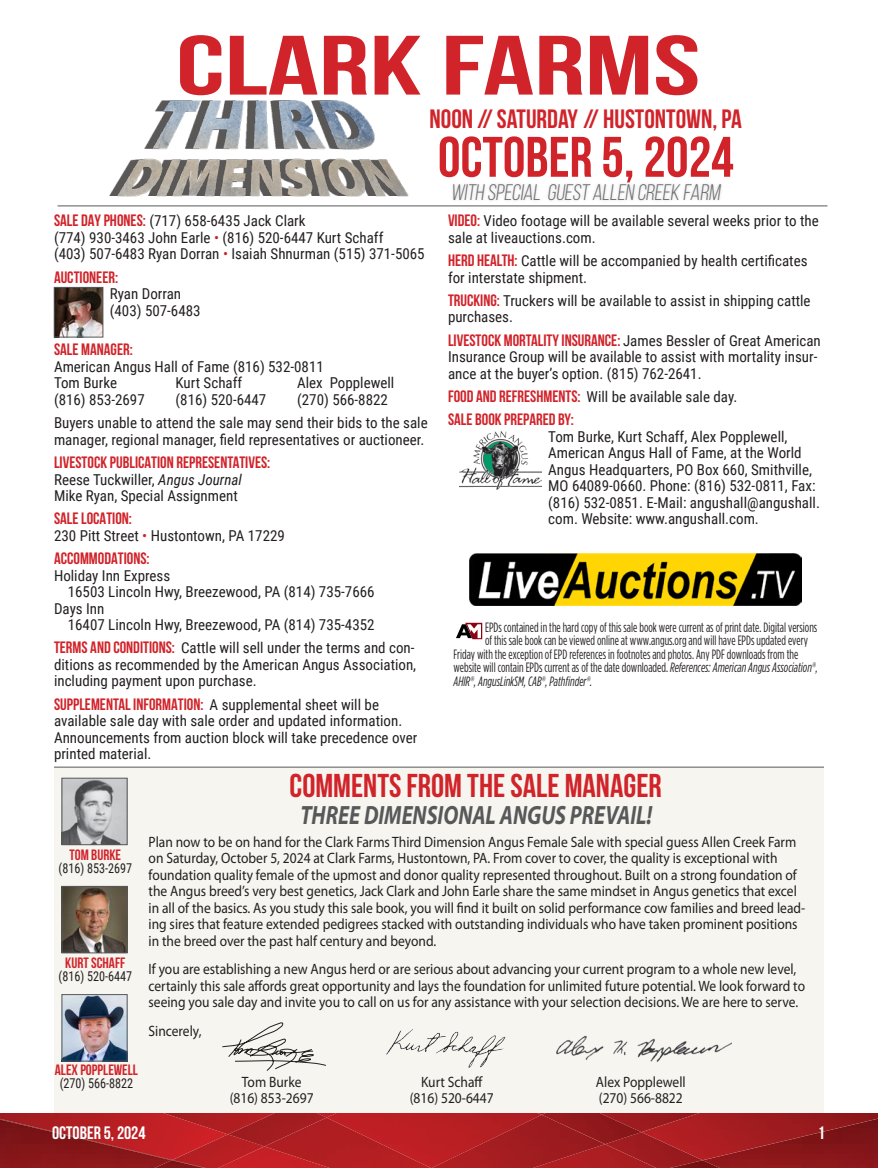
<style>
.page{position:relative;width:878px;height:1168px;background:#fff}
.page>*{position:absolute;margin:0;border:0;box-sizing:border-box;transform-origin:0 0}
.t1{font:700 84px "Bebas Neue";color:#d1232a;scale:1.5 1}
.t2{font:700 57px "Bebas Neue";color:#d1232a}
.t3{font:33px "Bebas Neue";color:#d1232a}
.t4{font:700 26.55px "Bebas Neue";color:#d1232a}
.t5{font:italic 700 26.55px "Myriad Pro";color:#57585a;scale:.8 1}
.t6{font:22.5px "Bebas Neue";color:#6c6d70}
.t7{font:18px "Bebas Neue";color:#fff}
.t8{font:700 16.5px "Bebas Neue";color:#d1232a}
.t9{font:15px/16.5px "Roboto Condensed";color:#231f20}
.t10{font:15px/16.5px "Myriad Pro";color:#231f20;scale:.9 1}
.t11{font:15px "Bebas Neue";color:#d1232a}
.t12{font:13.5px "Gotham Condensed";color:#231f20;scale:.9 1}
.t13{font:13.5px "Roboto Condensed";color:#231f20;scale:.9 1}
.t14{font:italic 13.5px "Gotham Condensed";color:#231f20;scale:.9 1}
.s1{font-family:"Bebas Neue";font-weight:700;font-size:16.5px;color:#d1232a}
.s2{color:#d1232a}
.s3{font-style:italic}
.s4{font-family:"Roboto Condensed";font-weight:400;font-size:15px;color:#231f20}
</style>
<div class="page">
<div style="left:54px;top:767px;width:770px;height:401px;background:#f7f5ef"></div>
<img style="left:172px;top:1114px;width:265px;height:54px">
<img style="left:605px;top:1132px;width:97px;height:36px">
<img style="left:437px;top:1114px;width:104px;height:1px">
<img style="left:264px;top:1117px;width:93px;height:51px">
<img style="left:172px;top:1114px;width:56px;height:20px">
<img style="left:228px;top:1114px;width:98px;height:32px">
<img style="left:357px;top:1115px;width:248px;height:53px">
<img style="left:641px;top:1114px;width:61px;height:18px">
<img style="left:541px;top:1114px;width:100px;height:30px">
<img style="left:702px;top:1114px;width:176px;height:46px">
<img style="left:661px;top:1160px;width:217px;height:8px">
<img style="left:0;top:1160px;width:172px;height:8px">
<img style="left:0;top:1114px;width:172px;height:46px">
<img style="left:172px;top:1160px;width:42px;height:8px">
<div style="left:450px;top:181px;width:274px;height:22px;background:#f6f6f6"></div>
<img style="left:56px;top:289px;width:45px;height:46px">
<div style="left:54px;top:287px;width:49px;height:50px;border:1px solid #57585a"></div>
<img style="left:64px;top:780px;width:61px;height:63px">
<div style="left:62px;top:778px;width:65px;height:67px;border:1px solid #57585a"></div>
<img style="left:64px;top:888px;width:61px;height:63px">
<div style="left:62px;top:886px;width:65px;height:67px;border:1px solid #57585a"></div>
<img style="left:64px;top:996px;width:61px;height:63px">
<div style="left:62px;top:994px;width:65px;height:67px;border:1px solid #57585a"></div>
<img style="left:459px;top:432px;width:82px;height:57px">
<img style="left:470px;top:554px;width:332px;height:51px">
<svg style="left:456px;top:623px;width:26px;height:16px"></svg>
<hr style="left:58px;top:205px;width:769px;height:1px;background:#57585a">
<hr style="left:54px;top:767px;width:770px;height:1px;background:#57585a">
<svg style="left:222px;top:1022px;width:104px;height:49px"></svg>
<img style="left:386px;top:1029px;width:90px;height:32px">
<img style="left:556px;top:1035px;width:175px;height:27px">
<img style="left:94px;top:100px;width:330px;height:107px">
<p class="t1" style="left:176px;top:19px;width:351px">CLARK FARMS</p>
<p class="t4" style="left:429px;top:105px;width:314px">NOON // SATURDAY // HUSTONTOWN, PA</p>
<p class="t2" style="left:438px;top:126px;width:297px">OCTOBER 5, 2024</p>
<p class="t6" style="left:450px;top:180px;width:274px">WITH SPECIAL GUEST ALLEN CREEK FARM</p>
<p class="t9" style="left:54px;top:212px;width:253px"><span class="s1">SALE DAY PHONES:</span> (717) 658-6435 Jack Clark</p>
<p class="t9" style="left:54px;top:229px;width:331px">(774) 930-3463 John Earle <span class="s2">•</span> (816) 520-6447 Kurt Schaff</p>
<p class="t9" style="left:54px;top:245px;width:372px">(403) 507-6483 Ryan Dorran <span class="s2">•</span> Isaiah Shnurman (515) 371-5065</p>
<p class="t8" style="left:54px;top:268px;width:66px">AUCTIONEER:</p>
<p class="t9" style="left:110px;top:285px;width:73px">Ryan Dorran</p>
<p class="t9" style="left:110px;top:302px;width:92px">(403) 507-6483</p>
<p class="t8" style="left:54px;top:341px;width:80px">SALE MANAGER:</p>
<p class="t9" style="left:54px;top:358px;width:271px">American Angus Hall of Fame (816) 532-0811</p>
<p class="t9" style="left:54px;top:374px;width:64px">Tom Burke</p>
<p class="t9" style="left:176px;top:374px;width:68px">Kurt Schaff</p>
<p class="t9" style="left:297px;top:374px;width:99px">Alex Popplewell</p>
<p class="t9" style="left:54px;top:391px;width:92px">(816) 853-2697</p>
<p class="t9" style="left:176px;top:391px;width:92px">(816) 520-6447</p>
<p class="t9" style="left:297px;top:391px;width:92px">(270) 566-8822</p>
<p class="t9" style="left:54px;top:414px;width:375px">Buyers unable to attend the sale may send their bids to the sale manager, regional manager, field representatives or auctioneer.</p>
<p class="t8" style="left:54px;top:453px;width:218px">LIVESTOCK PUBLICATION REPRESENTATIVES:</p>
<p class="t9" style="left:54px;top:470px;width:189px">Reese Tuckwiller, <span class="s3">Angus Journal</span></p>
<p class="t9" style="left:54px;top:487px;width:185px">Mike Ryan, Special Assignment</p>
<p class="t8" style="left:54px;top:509px;width:79px">SALE LOCATION:</p>
<p class="t9" style="left:54px;top:527px;width:232px">230 Pitt Street <span class="s2">•</span> Hustontown, PA 17229</p>
<p class="t8" style="left:54px;top:549px;width:97px">ACCOMMODATIONS:</p>
<p class="t9" style="left:54px;top:566px;width:118px">Holiday Inn Express</p>
<p class="t9" style="left:68px;top:583px;width:308px">16503 Lincoln Hwy, Breezewood, PA (814) 735-7666</p>
<p class="t9" style="left:54px;top:599px;width:52px">Days Inn</p>
<p class="t9" style="left:68px;top:616px;width:308px">16407 Lincoln Hwy, Breezewood, PA (814) 735-4352</p>
<p class="t9" style="left:54px;top:639px;width:364px;text-align:justify"><span class="s1">TERMS AND CONDITIONS:</span> Cattle will sell under the terms and con&shy;ditions as recommended by the American Angus Association, including payment upon purchase.</p>
<p class="t8" style="left:54px;top:695px;width:326px">SUPPLEMENTAL INFORMATION: <span class="s4">A supplemental sheet will be</span></p>
<p class="t9" style="left:54px;top:712px;width:365px">available sale day with sale order and updated information.<br>Announcements from auction block will take precedence over printed material.</p>
<p class="t9" style="left:448px;top:212px;width:372px"><span class="s1">VIDEO:</span> Video footage will be available several weeks prior to the sale at liveauctions.com.</p>
<p class="t9" style="left:448px;top:252px;width:361px"><span class="s1">HERD HEALTH:</span> Cattle will be accompanied by health certificates for interstate shipment.</p>
<p class="t9" style="left:448px;top:292px;width:364px"><span class="s1">TRUCKING:</span> Truckers will be available to assist in shipping cattle purchases.</p>
<p class="t8" style="left:448px;top:331px;width:374px">LIVESTOCK MORTALITY INSURANCE: <span class="s4">James Bessler of Great American</span></p>
<p class="t9" style="left:448px;top:348px;width:371px">Insurance Group will be available to assist with mortality insur&shy;ance at the buyer’s option. (815) 762-2641.</p>
<p class="t9" style="left:448px;top:388px;width:291px"><span class="s1">FOOD AND REFRESHMENTS:</span> Will be available sale day.</p>
<p class="t8" style="left:448px;top:410px;width:127px">SALE BOOK PREPARED BY:</p>
<p class="t9" style="left:548px;top:428px;width:273px">Tom Burke, Kurt Schaff, Alex Popplewell, American Angus Hall of Fame, at the World Angus Headquarters, PO Box 660, Smithville, MO 64089-0660. Phone: (816) 532-0811, Fax: (816) 532-0851. E-Mail: angushall@angushall. com. Website: www.angushall.com.</p>
<p class="t12" style="left:485px;top:619px;width:370px">EPDs contained in the hard copy of this sale book were current as of print date. Digital versions</p>
<p class="t12" style="left:485px;top:633px;width:360px">of this sale book can be viewed online at www.angus.org and will have EPDs updated every</p>
<p class="t12" style="left:453px;top:646px;width:384px">Friday with the exception of EPD references in footnotes and photos. Any PDF downloads from the</p>
<p class="t12" style="left:453px;top:660px;width:406px">website will contain EPDs current as of the date downloaded. <span class="s3">References: American Angus Association®,</span></p>
<p class="t14" style="left:453px;top:673px;width:156px">AHIR®, AngusLinkSM, CAB®, Pathfinder®.</p>
<p class="t11" style="left:70px;top:846px;width:53px">TOM BURKE</p>
<p class="t13" style="left:59px;top:859px;width:83px">(816) 853-2697</p>
<p class="t11" style="left:65px;top:954px;width:62px">KURT SCHAFF</p>
<p class="t13" style="left:59px;top:967px;width:83px">(816) 520-6447</p>
<p class="t11" style="left:55px;top:1061px;width:85px">ALEX POPPLEWELL</p>
<p class="t13" style="left:60px;top:1074px;width:83px">(270) 566-8822</p>
<p class="t3" style="left:289px;top:767px;width:373px">COMMENTS FROM THE SALE MANAGER</p>
<p class="t10" style="left:148px;top:833px;width:731px">Plan now to be on hand for the Clark Farms Third Dimension Angus Female Sale with special guess Allen Creek Farm on Saturday, October 5, 2024 at Clark Farms, Hustontown, PA. From cover to cover, the quality is exceptional with foundation quality female of the upmost and donor quality represented throughout. Built on a strong foundation of the Angus breed’s very best genetics, Jack Clark and John Earle share the same mindset in Angus genetics that excel in all of the basics. As you study this sale book, you will find it built on solid performance cow families and breed lead&shy;ing sires that feature extended pedigrees stacked with outstanding individuals who have taken prominent positions in the breed over the past half century and beyond.</p>
<p class="t10" style="left:148px;top:960px;width:731px">If you are establishing a new Angus herd or are serious about advancing your current program to a whole new level, certainly this sale affords great opportunity and lays the foundation for unlimited future potential. We look forward to seeing you sale day and invite you to call on us for any assistance with your selection decisions. We are here to serve.</p>
<p class="t10" style="left:148px;top:1022px;width:60px">Sincerely,</p>
<p class="t10" style="left:242px;top:1073px;width:68px">Tom Burke</p>
<p class="t10" style="left:421px;top:1073px;width:70px">Kurt Schaff</p>
<p class="t10" style="left:596px;top:1073px;width:101px">Alex Popplewell</p>
<p class="t10" style="left:230px;top:1089px;width:95px">(816) 853-2697</p>
<p class="t10" style="left:410px;top:1089px;width:95px">(816) 520-6447</p>
<p class="t10" style="left:599px;top:1089px;width:95px">(270) 566-8822</p>
<p class="t5" style="left:300px;top:797px;width:441px">THREE DIMENSIONAL ANGUS PREVAIL!</p>
<p class="t7" style="left:52px;top:1122px;width:95px">OCTOBER 5, 2024</p>
<p class="t7" style="left:817px;top:1122px;width:9px">1</p>
</div>
